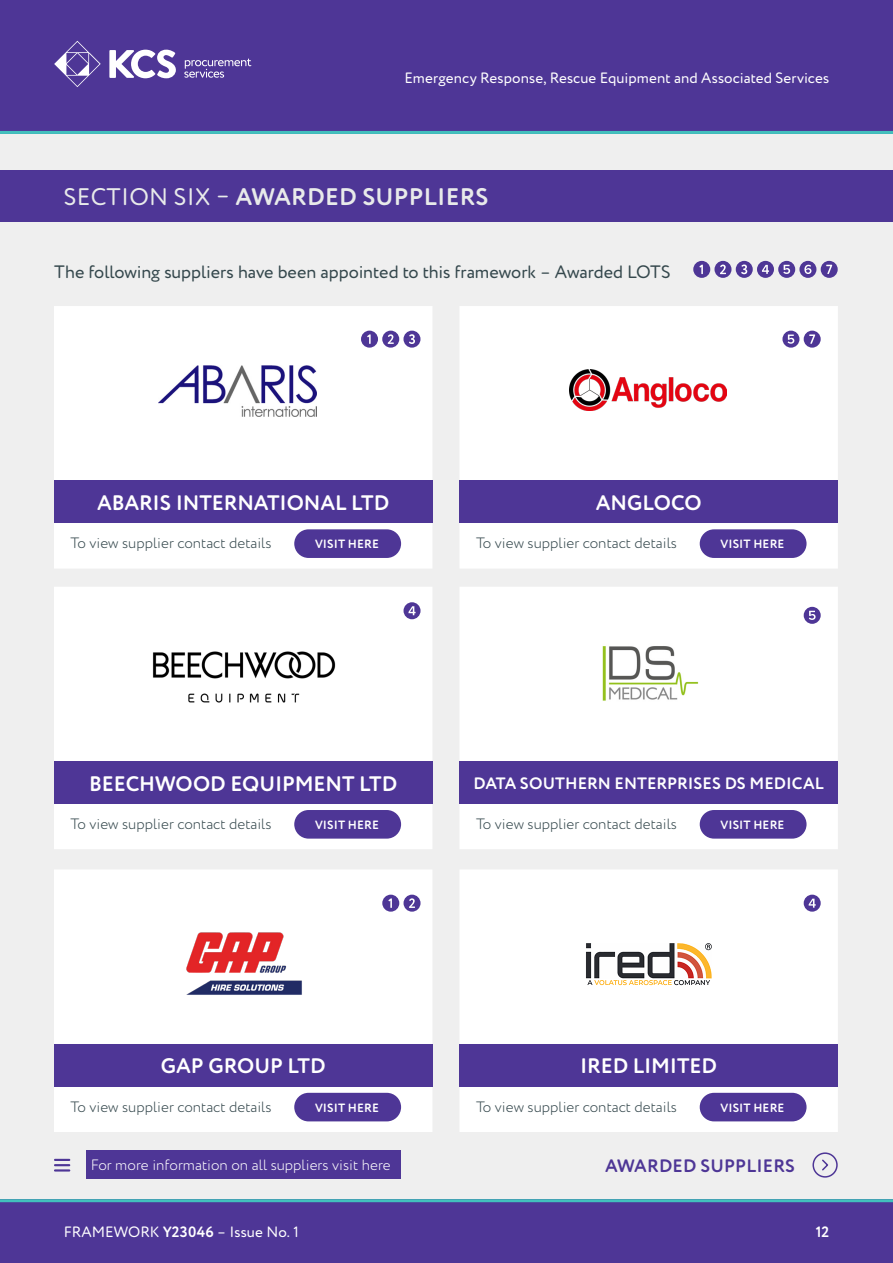
<style>
.page{position:relative;width:893px;height:1263px;background:#fff}
.page>*{position:absolute;margin:0;border:0;box-sizing:border-box;transform-origin:0 0}
.Heading_Grey{font:700 24px "Circe Rounded";letter-spacing:.01em;color:#e8eaea}
._10_14_-_Left{font:700 21px "Circe Rounded";letter-spacing:-.005em;color:#fff}
.Intro{font:18px "Circe Rounded";letter-spacing:-.005em;color:#35484d}
.Sub_Heading{font:700 18px "Circe Rounded";letter-spacing:.01em;color:#4e3696}
._10_14_-_Left-2{font:700 16.5px "Circe Rounded";color:#fff}
._10_14_-_Left-3{font:300 15px "Circe Rounded";color:#35484d}
.t1{font:15px "Circe Rounded";letter-spacing:.005em;color:#fff}
._10_14_-_Left-4{font:300 15px "Circe Rounded";color:#fff}
.t2{font:700 15px "Circe Rounded";color:#fff}
._10_14_-_Left-5{font:700 12px "Circe Rounded";letter-spacing:.01em;color:#fff}
.s1{font-weight:400}
.s2{font-weight:700}
</style>
<div class="page">
<div style="left:0;top:0;width:893px;height:1204px;background:#efefef"></div>
<div style="left:0;top:1199px;width:893px;height:64px;background:#4e3696"></div>
<div style="left:0;top:0;width:893px;height:134px;background:#4e3696"></div>
<svg style="left:184px;top:59px;width:67px;height:19px"></svg>
<svg style="left:109px;top:50px;width:67px;height:28px"></svg>
<svg style="left:54px;top:41px;width:47px;height:46px"></svg>
<hr style="left:0;top:131px;width:893px;height:3px;background:#42c0bd">
<hr style="left:0;top:1199px;width:893px;height:3px;background:#42c0bd">
<div style="left:54px;top:306px;width:378px;height:262px;background:#fff"></div>
<div style="left:54px;top:480px;width:378px;height:43px;background:#4e3696"></div>
<div style="left:294px;top:529px;width:107px;height:29px;background:#4e3696;border-radius:14px"></div>
<div style="left:460px;top:306px;width:378px;height:262px;background:#fff"></div>
<div style="left:459px;top:480px;width:379px;height:43px;background:#4e3696"></div>
<div style="left:700px;top:529px;width:106px;height:29px;background:#4e3696;border-radius:14px"></div>
<div style="left:54px;top:587px;width:378px;height:262px;background:#fff"></div>
<div style="left:54px;top:761px;width:378px;height:43px;background:#4e3696"></div>
<div style="left:294px;top:810px;width:107px;height:29px;background:#4e3696;border-radius:14px"></div>
<div style="left:460px;top:587px;width:378px;height:262px;background:#fff"></div>
<div style="left:459px;top:761px;width:379px;height:43px;background:#4e3696"></div>
<div style="left:700px;top:810px;width:106px;height:29px;background:#4e3696;border-radius:14px"></div>
<div style="left:54px;top:870px;width:378px;height:262px;background:#fff"></div>
<div style="left:54px;top:1044px;width:378px;height:42px;background:#4e3696"></div>
<div style="left:294px;top:1093px;width:107px;height:28px;background:#4e3696;border-radius:14px"></div>
<div style="left:459px;top:870px;width:379px;height:262px;background:#fff"></div>
<div style="left:459px;top:1044px;width:379px;height:42px;background:#4e3696"></div>
<div style="left:700px;top:1093px;width:106px;height:28px;background:#4e3696;border-radius:14px"></div>
<div style="left:0;top:170px;width:893px;height:51px;background:#4e3696"></div>
<div style="left:812px;top:1152px;width:26px;height:25px;border:2px solid #4e3696;border-radius:50%"></div>
<svg style="left:822px;top:1159px;width:7px;height:12px"></svg>
<svg style="left:54px;top:1159px;width:16px;height:12px"></svg>
<div style="left:86px;top:1150px;width:315px;height:29px;background:#4e3696"></div>
<div style="left:693px;top:261px;width:17px;height:17px;background:#4e3696;border-radius:50%"></div>
<svg style="left:699px;top:265px;width:4px;height:9px"></svg>
<svg style="left:714px;top:261px;width:17px;height:17px"></svg>
<svg style="left:720px;top:265px;width:6px;height:9px"></svg>
<div style="left:736px;top:261px;width:17px;height:17px;background:#4e3696;border-radius:50%"></div>
<svg style="left:741px;top:264px;width:6px;height:10px"></svg>
<div style="left:778px;top:261px;width:17px;height:17px;background:#4e3696;border-radius:50%"></div>
<svg style="left:783px;top:265px;width:7px;height:9px"></svg>
<div style="left:757px;top:261px;width:17px;height:17px;background:#4e3696;border-radius:50%"></div>
<svg style="left:762px;top:265px;width:7px;height:9px"></svg>
<div style="left:799px;top:261px;width:17px;height:17px;background:#4e3696;border-radius:50%"></div>
<svg style="left:804px;top:265px;width:7px;height:9px"></svg>
<div style="left:821px;top:261px;width:17px;height:17px;background:#4e3696;border-radius:50%"></div>
<svg style="left:826px;top:265px;width:6px;height:9px"></svg>
<svg style="left:782px;top:331px;width:17px;height:17px"></svg>
<svg style="left:788px;top:335px;width:6px;height:9px"></svg>
<div style="left:403px;top:602px;width:18px;height:17px;background:#4e3696;border-radius:50%"></div>
<svg style="left:408px;top:606px;width:8px;height:9px"></svg>
<div style="left:804px;top:331px;width:17px;height:17px;background:#4e3696;border-radius:50%"></div>
<svg style="left:809px;top:334px;width:6px;height:10px"></svg>
<div style="left:804px;top:895px;width:17px;height:17px;background:#4e3696;border-radius:50%"></div>
<svg style="left:809px;top:899px;width:7px;height:9px"></svg>
<div style="left:382px;top:895px;width:17px;height:17px;background:#4e3696;border-radius:50%"></div>
<svg style="left:388px;top:898px;width:4px;height:10px"></svg>
<div style="left:403px;top:895px;width:18px;height:17px;background:#4e3696;border-radius:50%"></div>
<svg style="left:409px;top:898px;width:6px;height:10px"></svg>
<div style="left:361px;top:331px;width:17px;height:17px;background:#4e3696;border-radius:50%"></div>
<svg style="left:367px;top:334px;width:4px;height:10px"></svg>
<div style="left:382px;top:331px;width:17px;height:17px;background:#4e3696;border-radius:50%"></div>
<svg style="left:388px;top:334px;width:6px;height:10px"></svg>
<div style="left:403px;top:331px;width:17px;height:17px;background:#4e3696;border-radius:50%"></div>
<svg style="left:409px;top:334px;width:6px;height:10px"></svg>
<div style="left:804px;top:607px;width:17px;height:17px;background:#4e3696;border-radius:50%"></div>
<svg style="left:809px;top:611px;width:7px;height:9px"></svg>
<img style="left:179px;top:926px;width:129px;height:75px">
<img style="left:150px;top:650px;width:187px;height:55px">
<img style="left:602px;top:641px;width:96px;height:64px">
<img style="left:159px;top:366px;width:157px;height:50px">
<img style="left:570px;top:370px;width:157px;height:41px">
<img style="left:584px;top:931px;width:130px;height:65px">
<p class="t1" style="left:405px;top:70px;width:426px">Emergency Response, Rescue Equipment and Associated Services</p>
<p class="Heading_Grey" style="left:64px;top:182px;width:426px"><span class="s1">SECTION SIX –</span> AWARDED SUPPLIERS</p>
<p class="Intro" style="left:54px;top:261px;width:618px">The following suppliers have been appointed to this framework – Awarded LOTS</p>
<p class="_10_14_-_Left" style="left:97px;top:490px;width:294px">ABARIS INTERNATIONAL LTD</p>
<p class="_10_14_-_Left-3" style="left:71px;top:534px;width:202px">To view supplier contact details</p>
<p class="_10_14_-_Left-5" style="left:315px;top:537px;width:66px">VISIT HERE</p>
<p class="_10_14_-_Left" style="left:596px;top:490px;width:107px">ANGLOCO</p>
<p class="_10_14_-_Left-3" style="left:476px;top:534px;width:202px">To view supplier contact details</p>
<p class="_10_14_-_Left-5" style="left:720px;top:537px;width:66px">VISIT HERE</p>
<p class="_10_14_-_Left" style="left:89px;top:771px;width:310px">BEECHWOOD EQUIPMENT LTD</p>
<p class="_10_14_-_Left-3" style="left:71px;top:815px;width:202px">To view supplier contact details</p>
<p class="_10_14_-_Left-5" style="left:315px;top:818px;width:66px">VISIT HERE</p>
<p class="_10_14_-_Left-2" style="left:473px;top:773px;width:352px">DATA SOUTHERN ENTERPRISES DS MEDICAL</p>
<p class="_10_14_-_Left-3" style="left:476px;top:815px;width:202px">To view supplier contact details</p>
<p class="_10_14_-_Left-5" style="left:720px;top:818px;width:66px">VISIT HERE</p>
<p class="_10_14_-_Left" style="left:161px;top:1053px;width:166px">GAP GROUP LTD</p>
<p class="_10_14_-_Left-3" style="left:71px;top:1098px;width:202px">To view supplier contact details</p>
<p class="_10_14_-_Left-5" style="left:315px;top:1100px;width:66px">VISIT HERE</p>
<p class="_10_14_-_Left" style="left:580px;top:1053px;width:138px">IRED LIMITED</p>
<p class="_10_14_-_Left-3" style="left:476px;top:1098px;width:202px">To view supplier contact details</p>
<p class="_10_14_-_Left-5" style="left:720px;top:1100px;width:66px">VISIT HERE</p>
<p class="_10_14_-_Left-4" style="left:91px;top:1157px;width:302px">For more information on all suppliers visit here</p>
<p class="Sub_Heading" style="left:605px;top:1155px;width:191px">AWARDED SUPPLIERS</p>
<p class="t1" style="left:64px;top:1223px;width:237px">FRAMEWORK <span class="s2">Y23046</span> – Issue No. 1</p>
<p class="t2" style="left:816px;top:1223px;width:15px">12</p>
</div>
